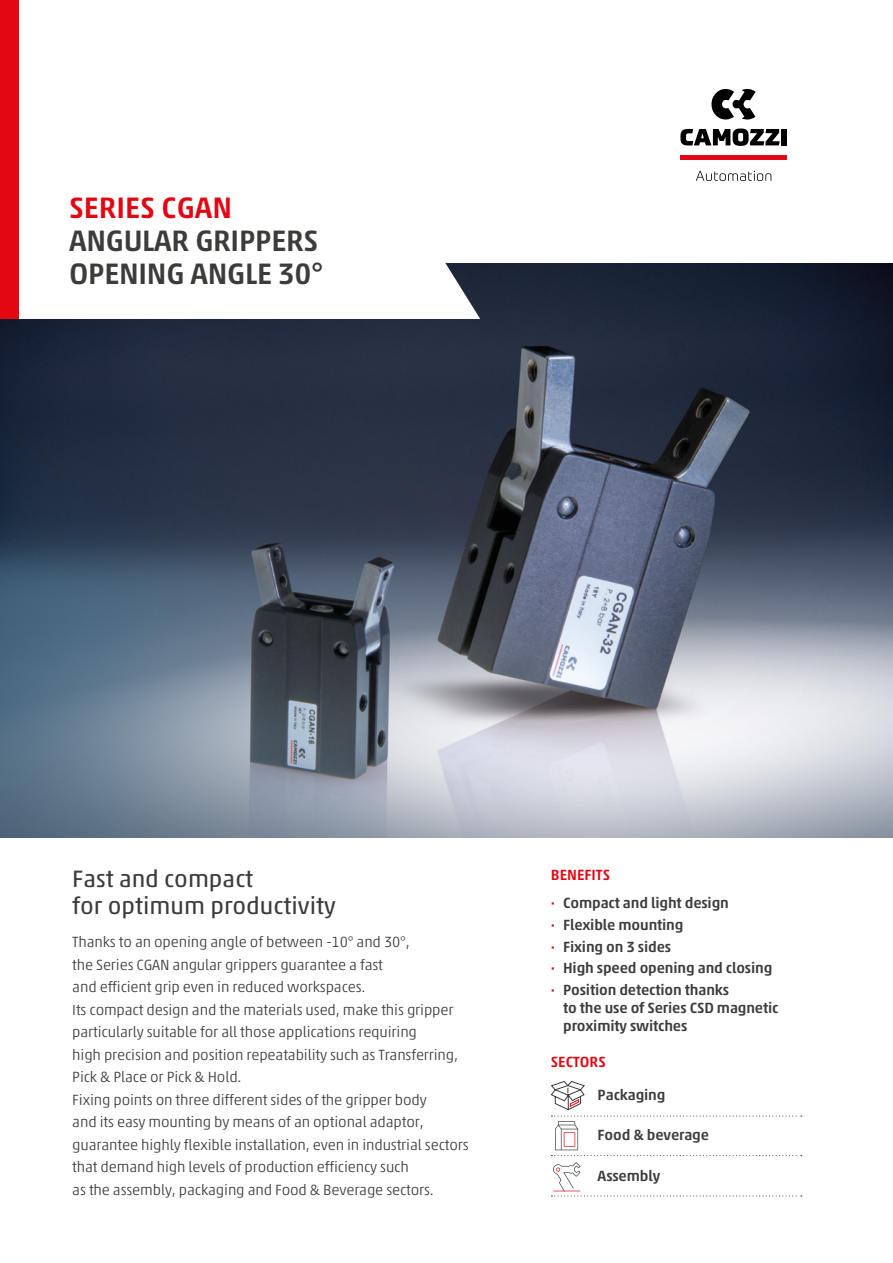
<style>
.page{position:relative;width:893px;height:1263px;background:#fff}
.page>*{position:absolute;margin:0;border:0;box-sizing:border-box;transform-origin:0 0}
.t1{font:500 30px/33px "Akko W1 G";letter-spacing:-.01em;color:#3c3c3b}
.t2{font:500 30px "Akko W1 G";color:#e30613}
.t3{font:24px/27px "Akko W1 G";color:#3c3c3b}
.t4{font:300 15px/22.5px "Akko W1 G";letter-spacing:-.01em;color:#3c3c3b}
.t5{font:500 15px/21.8px "Akko W1 G";letter-spacing:-.01em;color:#3c3c3b}
.t6{font:500 15px "Akko W1 G";color:#e30613}
.s1{color:#e30613}
</style>
<div class="page">
<img style="left:0;top:264px;width:893px;height:574px">
<svg style="left:19px;top:263px;width:461px;height:56px"></svg>
<div style="left:680px;top:155px;width:107px;height:5px;background:#e30613"></div>
<svg style="left:711px;top:88px;width:45px;height:32px"></svg>
<svg style="left:680px;top:129px;width:100px;height:17px"></svg>
<div style="left:781px;top:129px;width:6px;height:16px;background:#000"></div>
<svg style="left:696px;top:171px;width:75px;height:10px"></svg>
<div style="left:0;top:0;width:19px;height:319px;background:#e30613"></div>
<svg style="left:551px;top:1162px;width:251px;height:34px"></svg>
<svg style="left:550px;top:1081px;width:252px;height:75px"></svg>
<h1 class="t2" style="left:69px;top:185px;width:165px">SERIES CGAN</h1>
<h1 class="t1" style="left:69px;top:222px;width:255px">ANGULAR GRIPPERS<br>OPENING ANGLE 30°</h1>
<h2 class="t3" style="left:72px;top:863px;width:265px">Fast and compact<br>for optimum productivity</h2>
<p class="t4" style="left:72px;top:930px;width:398px">Thanks to an opening angle of between -10° and 30°,<br>the Series CGAN angular grippers guarantee a fast<br>and efficient grip even in reduced workspaces.<br>Its compact design and the materials used, make this gripper particularly suitable for all those applications requiring<br>high precision and position repeatability such as Transferring, Pick &amp; Place or Pick &amp; Hold.<br>Fixing points on three different sides of the gripper body<br>and its easy mounting by means of an optional adaptor, guarantee highly flexible installation, even in industrial sectors that demand high levels of production efficiency such<br>as the assembly, packaging and Food &amp; Beverage sectors.</p>
<p class="t6" style="left:551px;top:863px;width:61px">BENEFITS</p>
<p class="t5" style="left:551px;top:891px;width:223px"><span class="s1">·</span> Compact and light design<br><span class="s1">·</span> Flexible mounting<br><span class="s1">·</span> Fixing on 3 sides<br><span class="s1">·</span> High speed opening and closing <span class="s1">·</span> Position detection thanks</p>
<p class="t5" style="left:563px;top:998px;width:217px;line-height:18px">to the use of Series CSD magnetic proximity switches</p>
<p class="t6" style="left:551px;top:1050px;width:56px">SECTORS</p>
<p class="t5" style="left:598px;top:1082px;width:69px">Packaging</p>
<p class="t5" style="left:598px;top:1123px;width:113px">Food &amp; beverage</p>
<p class="t5" style="left:598px;top:1163px;width:64px">Assembly</p>
</div>
